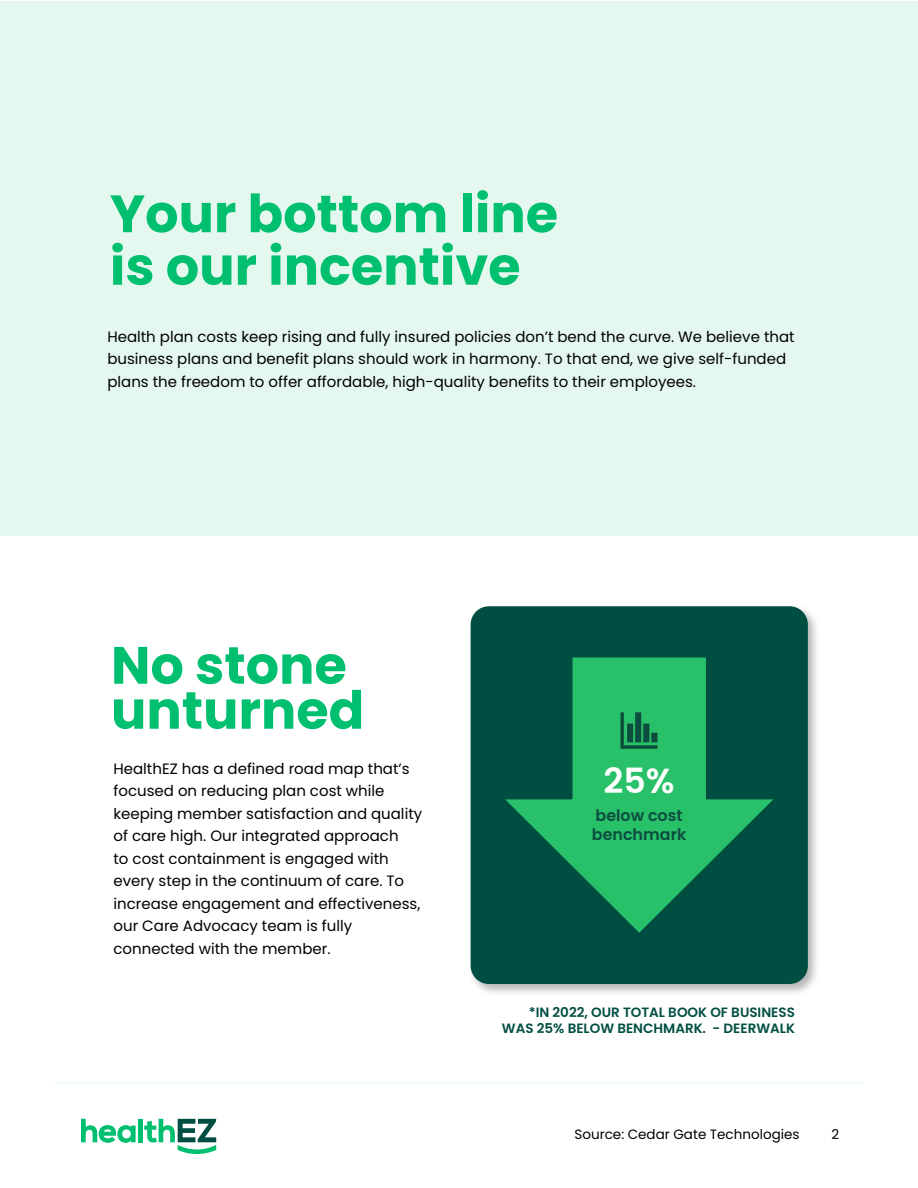
<style>
.page{position:relative;width:918px;height:1188px;background:#fff}
.page>*{position:absolute;margin:0;border:0;box-sizing:border-box;transform-origin:0 0}
.t1{font:700 52.5px/45px "Poppins";color:#00bf6f}
.t2{font:600 34.8px "Poppins";color:#fff}
.t3{font:600 15.9px/18.8px "Poppins";color:#0b4d3f}
.t4{font:15px/22.5px "Poppins";color:#000}
.t5{font:600 13.5px/16.5px "Poppins";color:#004e42;text-align:right}
.t6{font:13.5px "Poppins";color:#000}
</style>
<div class="page">
<hr style="left:54px;top:1082px;width:810px;height:2px;background:#e6f9f0">
<svg style="left:81px;top:1119px;width:55px;height:24px"></svg>
<div style="left:138px;top:1119px;width:5px;height:23px;background:#00bf6f"></div>
<svg style="left:144px;top:1119px;width:72px;height:35px"></svg>
<div style="left:467px;top:603px;width:354px;height:394px;background:#000;opacity:.3"></div>
<div style="left:471px;top:606px;width:337px;height:378px;background:#004e42;border-radius:18px"></div>
<svg style="left:505px;top:658px;width:268px;height:275px"></svg>
<img style="left:614px;top:705px;width:50px;height:51px">
<div style="left:0;top:1px;width:918px;height:535px;background:#e5f8f0"></div>
<h1 class="t1" style="left:110px;top:188px;width:450px;line-height:52.5px">Your bottom line is our incentive</h1>
<p class="t4" style="left:107px;top:325px;width:689px">Health plan costs keep rising and fully insured policies don’t bend the curve. We believe that business plans and benefit plans should work in harmony. To that end, we give self-funded plans the freedom to offer affordable, high-quality benefits to their employees.</p>
<h1 class="t1" style="left:111px;top:643px;width:255px">No stone unturned</h1>
<p class="t4" style="left:113px;top:757px;width:310px">HealthEZ has a defined road map that’s focused on reducing plan cost while keeping member satisfaction and quality of care high. Our integrated approach<br>to cost containment is engaged with every step in the continuum of care. To increase engagement and effectiveness, our Care Advocacy team is fully connected with the member.</p>
<h2 class="t2" style="left:604px;top:760px;width:73px">25%</h2>
<p class="t3" style="left:592px;top:806px;width:96px">below cost benchmark</p>
<p class="t5" style="left:502px;top:1004px;width:295px">*IN 2022, OUR TOTAL BOOK OF BUSINESS<br>WAS 25% BELOW BENCHMARK. - DEERWALK</p>
<p class="t6" style="left:575px;top:1126px;width:227px">Source: Cedar Gate Technologies</p>
<p class="t6" style="left:831px;top:1126px;width:9px">2</p>
</div>
